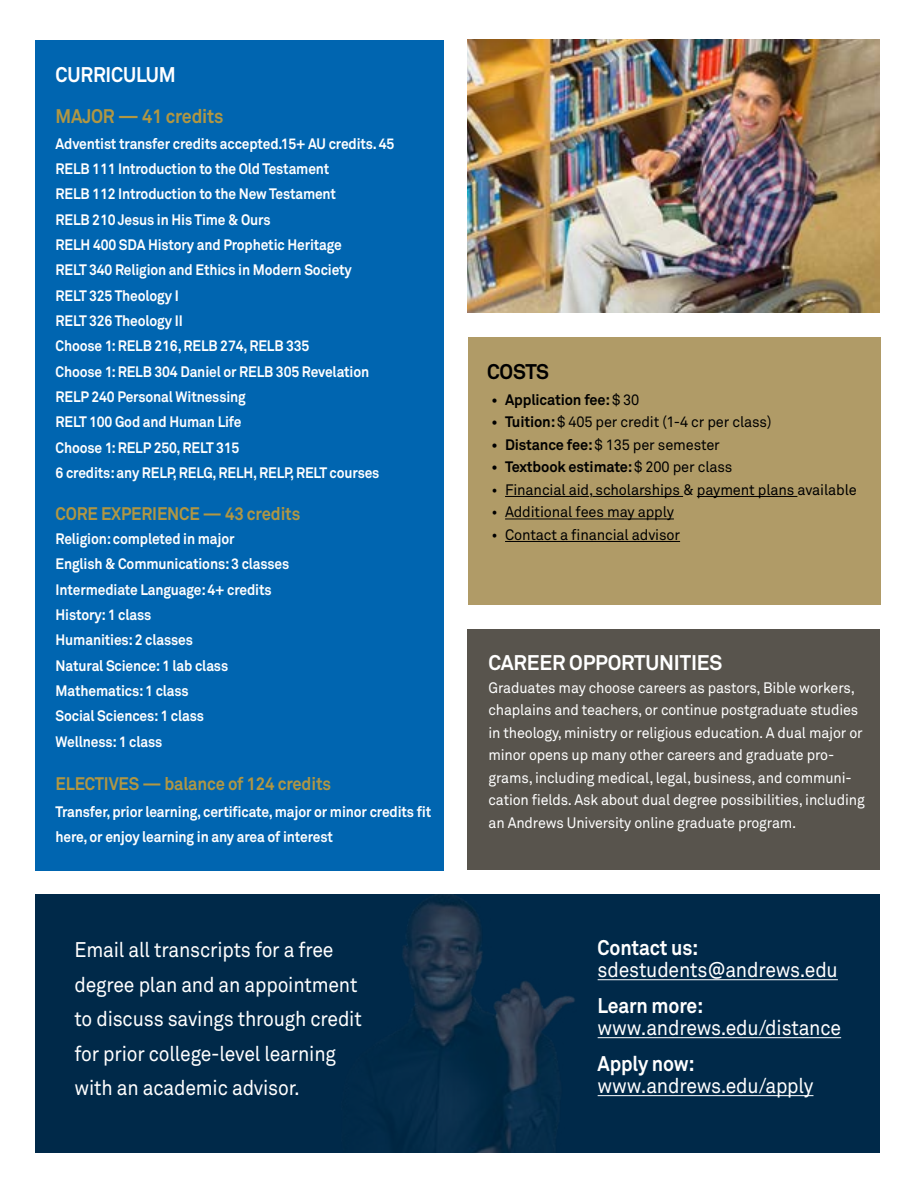
<style>
.page{position:relative;width:918px;height:1188px;background:#fff}
.page>*{position:absolute;margin:0;border:0;box-sizing:border-box;transform-origin:0 0}
.t1{font:21px/34.5px "Akkurat Pro";letter-spacing:-.01em;color:#fff;scale:.92 1}
.t2{font:700 21px "Akkurat Pro";letter-spacing:-.01em;color:#fff;scale:.92 1}
.t3{font:700 21px "Akkurat Pro";letter-spacing:-.01em;color:#fff}
.t4{font:700 21px "Akkurat Pro";letter-spacing:-.02em;color:#000}
.t5{font:700 19.5px "Akkurat Pro";letter-spacing:-.01em;color:#b19743;scale:.92 1}
.t6{font:700 18px "Akkurat Pro";letter-spacing:-.01em;color:#b19743;scale:.92 1}
.t7{font:700 15px/25.3px "Akkurat Pro";letter-spacing:-.01em;color:#fff;scale:.92 1}
.t8{font:15px/22.5px "Akkurat Pro";letter-spacing:-.01em;color:#fff;scale:.95 1}
.t9{font:15px "Akkurat Pro";letter-spacing:-.01em;color:#000}
.t10{font:700 15px "Akkurat Pro";letter-spacing:-.01em;color:#000}
.s1{font-weight:400}
.s2{font-weight:700}
</style>
<div class="page">
<div style="left:468px;top:337px;width:413px;height:267px;background:#b09b67"></div>
<hr style="left:505px;top:496px;width:84px;height:1px;background:#000">
<hr style="left:592px;top:496px;width:91px;height:1px;background:#000">
<hr style="left:697px;top:496px;width:100px;height:1px;background:#000">
<hr style="left:505px;top:519px;width:169px;height:1px;background:#000">
<hr style="left:505px;top:541px;width:175px;height:1px;background:#000">
<div style="left:468px;top:629px;width:412px;height:241px;background:#58544d"></div>
<img style="left:468px;top:40px;width:412px;height:272px">
<div style="left:36px;top:40px;width:408px;height:830px;background:#0065b0"></div>
<div style="left:36px;top:895px;width:844px;height:258px;background:#002949"></div>
<img style="left:402px;top:895px;width:426px;height:258px">
<hr style="left:598px;top:979px;width:240px;height:1px;background:#fff">
<hr style="left:598px;top:1037px;width:243px;height:1px;background:#fff">
<hr style="left:598px;top:1095px;width:215px;height:1px;background:#fff">
<h1 class="t2" style="left:56px;top:61px;width:132px">CURRICULUM</h1>
<h2 class="t5" style="left:56px;top:104px;width:184px">MAJOR — 41 credits</h2>
<p class="t7" style="left:56px;top:131px;width:370px">Adventist transfer credits accepted.15+ AU credits. 45<br>RELB 111 Introduction to the Old Testament<br>RELB 112 Introduction to the New Testament<br>RELB 210 Jesus in His Time &amp; Ours<br>RELH 400 SDA History and Prophetic Heritage<br>RELT 340 Religion and Ethics in Modern Society<br>RELT 325 Theology I<br>RELT 326 Theology II<br>Choose 1: RELB 216, RELB 274, RELB 335<br>Choose 1: RELB 304 Daniel or RELB 305 Revelation RELP 240 Personal Witnessing<br>RELT 100 God and Human Life<br>Choose 1: RELP 250, RELT 315<br>6 credits: any RELP, RELG, RELH, RELP, RELT courses</p>
<p class="t6" style="left:56px;top:502px;width:268px">CORE EXPERIENCE — 43 credits</p>
<p class="t7" style="left:56px;top:526px;width:256px">Religion: completed in major<br>English &amp; Communications: 3 classes<br>Intermediate Language: 4+ credits<br>History: 1 class<br>Humanities: 2 classes<br>Natural Science: 1 lab class<br>Mathematics: 1 class<br>Social Sciences: 1 class<br>Wellness: 1 class</p>
<p class="t6" style="left:56px;top:772px;width:301px">ELECTIVES — balance of 124 credits</p>
<p class="t7" style="left:56px;top:799px;width:410px">Transfer, prior learning, certificate, major or minor credits fit here, or enjoy learning in any area of interest</p>
<h1 class="t1" style="left:75px;top:933px;width:314px">Email all transcripts for a free degree plan and an appointment to discuss savings through credit for prior college-level learning with an academic advisor.</h1>
<h1 class="t4" style="left:487px;top:358px;width:64px">COSTS</h1>
<p class="t10" style="left:492px;top:390px;width:149px">• Application fee: <span class="s1">$ 30</span></p>
<p class="t9" style="left:492px;top:413px;width:281px"><span class="s2">• Tuition:</span> $ 405 per credit (1-4 cr per class)</p>
<p class="t9" style="left:492px;top:436px;width:230px"><span class="s2">• Distance fee:</span> $ 135 per semester</p>
<p class="t10" style="left:492px;top:458px;width:242px">• Textbook estimate: <span class="s1">$ 200 per class</span></p>
<p class="t9" style="left:492px;top:481px;width:367px">• Financial aid, scholarships &amp; payment plans available</p>
<p class="t9" style="left:492px;top:503px;width:184px">• Additional fees may apply</p>
<p class="t9" style="left:492px;top:526px;width:190px">• Contact a financial advisor</p>
<h1 class="t3" style="left:489px;top:650px;width:235px">CAREER OPPORTUNITIES</h1>
<p class="t8" style="left:489px;top:677px;width:398px">Graduates may choose careers as pastors, Bible workers, chaplains and teachers, or continue postgraduate studies in theology, ministry or religious education. A dual major or minor opens up many other careers and graduate pro&shy;grams, including medical, legal, business, and communi&shy;cation fields. Ask about dual degree possibilities, including an Andrews University online graduate program.</p>
<h1 class="t2" style="left:598px;top:934px;width:111px">Contact us:</h1>
<h1 class="t1" style="left:598px;top:953px;width:263px">sdestudents@andrews.edu</h1>
<h1 class="t2" style="left:598px;top:992px;width:116px">Learn more:</h1>
<h1 class="t1" style="left:598px;top:1011px;width:266px">www.andrews.edu/distance</h1>
<h1 class="t2" style="left:598px;top:1050px;width:107px">Apply now:</h1>
<h1 class="t1" style="left:598px;top:1069px;width:236px">www.andrews.edu/apply</h1>
</div>
